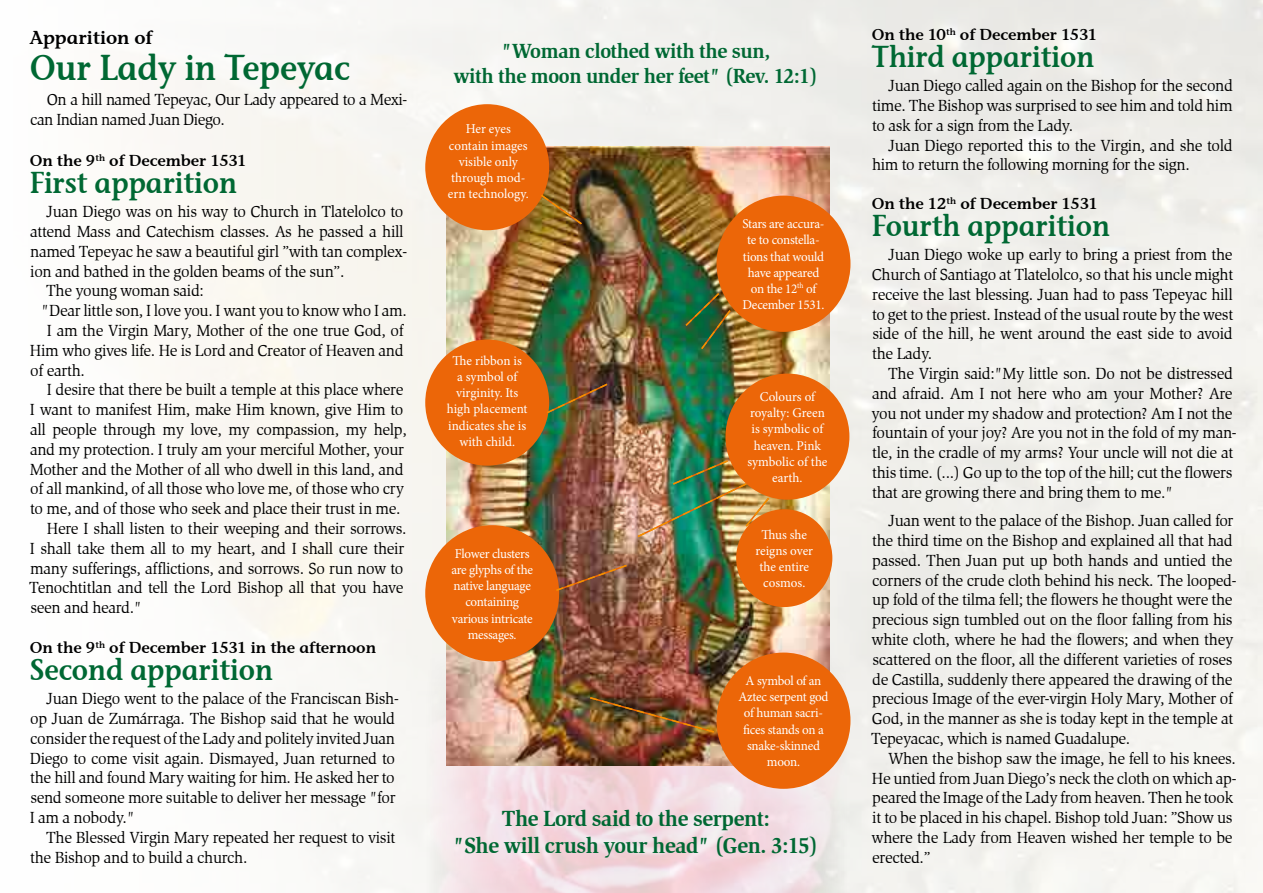
<style>
.page{position:relative;width:1263px;height:893px;background:#fff}
.page>*{position:absolute;margin:0;border:0;box-sizing:border-box;transform-origin:0 0}
.t1{font:37.5px "Stone Informal Itc TEE Semi";color:#006833;scale:.9 1}
.t2{font:31.5px "Stone Informal Itc TEE Semi";color:#006833;scale:.9 1}
.t3{font:700 22.5px/27px "Slimbach Itc TEE";letter-spacing:-.02em;color:#006833;text-align:center}
.t4{font:700 21px/25.2px "Slimbach Itc TEE";letter-spacing:-.02em;color:#006833;text-align:center}
.t5{font:19.5px "Stone Informal Itc TEE Semi";color:#000}
.t6{font:16.5px/19.8px "Slimbach Itc TEE";letter-spacing:-.02em;color:#000}
.t7{font:16.5px "Stone Informal Itc TEE Semi";color:#000}
.t8{font:13.5px/16.2px "Minion Pro";letter-spacing:-.015em;color:#fff;text-align:center}
</style>
<div class="page">
<img style="left:160px;top:0;width:1103px;height:893px">
<img style="left:425px;top:657px;width:421px;height:236px">
<img style="left:446px;top:146px;width:383px;height:619px">
<div style="left:425px;top:340px;width:124px;height:126px;background:#ec6608;border-radius:50%"></div>
<img style="left:546px;top:383px;width:62px;height:31px">
<div style="left:725px;top:374px;width:124px;height:126px;background:#ec6608;border-radius:50%"></div>
<div style="left:736px;top:509px;width:96px;height:98px;background:#ec6608;border-radius:50%"></div>
<div style="left:716px;top:196px;width:134px;height:136px;background:#ec6608;border-radius:50%"></div>
<div style="left:425px;top:104px;width:124px;height:126px;background:#ec6608;border-radius:50%"></div>
<svg style="left:540px;top:194px;width:43px;height:31px"></svg>
<div style="left:716px;top:653px;width:134px;height:136px;background:#ec6608;border-radius:50%"></div>
<div style="left:425px;top:525px;width:134px;height:136px;background:#ec6608;border-radius:50%"></div>
<img style="left:684px;top:292px;width:48px;height:58px">
<svg style="left:555px;top:564px;width:73px;height:28px;background:#8c593f"></svg>
<img style="left:589px;top:696px;width:126px;height:38px">
<img style="left:637px;top:459px;width:138px;height:79px">
<p class="t5" style="left:30px;top:26px;width:124px">Apparition of</p>
<h1 class="t1" style="left:30px;top:45px;width:357px">Our Lady in Tepeyac</h1>
<p class="t6" style="left:30px;top:90px;width:379px;text-indent:17px">On a hill named Tepeyac, Our Lady appeared to a Mexi&shy;can Indian named Juan Diego.</p>
<p class="t7" style="left:30px;top:151px;width:218px">On the 9<sup>th</sup> of December 1531</p>
<h2 class="t2" style="left:30px;top:164px;width:232px">First apparition</h2>
<p class="t6" style="left:47px;top:202px;width:358px">Juan Diego was on his way to Church in Tlatelolco to</p>
<p class="t6" style="left:30px;top:222px;width:375px">attend Mass and Catechism classes. As he passed a hill</p>
<p class="t6" style="left:30px;top:241px;width:378px">named Tepeyac he saw a beautiful girl ”with tan complex-</p>
<p class="t6" style="left:30px;top:261px;width:316px">ion and bathed in the golden beams of the sun”.</p>
<p class="t6" style="left:46px;top:281px;width:159px">The young woman said:</p>
<p class="t6" style="left:41px;top:301px;width:367px">"Dear little son, I love you. I want you to know who I am.</p>
<p class="t6" style="left:47px;top:321px;width:358px">I am the Virgin Mary, Mother of the one true God, of</p>
<p class="t6" style="left:30px;top:340px;width:375px">Him who gives life. He is Lord and Creator of Heaven and</p>
<p class="t6" style="left:30px;top:360px;width:56px">of earth.</p>
<p class="t6" style="left:47px;top:380px;width:358px">I desire that there be built a temple at this place where</p>
<p class="t6" style="left:30px;top:400px;width:375px">I want to manifest Him, make Him known, give Him to</p>
<p class="t6" style="left:30px;top:420px;width:378px">all people through my love, my compassion, my help,</p>
<p class="t6" style="left:30px;top:439px;width:376px">and my protection. I truly am your merciful Mother, your</p>
<p class="t6" style="left:30px;top:459px;width:375px">Mother and the Mother of all who dwell in this land, and</p>
<p class="t6" style="left:30px;top:479px;width:375px">of all mankind, of all those who love me, of those who cry</p>
<p class="t6" style="left:30px;top:499px;width:372px">to me, and of those who seek and place their trust in me.</p>
<p class="t6" style="left:47px;top:519px;width:361px">Here I shall listen to their weeping and their sorrows.</p>
<p class="t6" style="left:30px;top:538px;width:376px">I shall take them all to my heart, and I shall cure their</p>
<p class="t6" style="left:30px;top:558px;width:375px">many sufferings, afflictions, and sorrows. So run now to</p>
<p class="t6" style="left:29px;top:578px;width:376px">Tenochtitlan and tell the Lord Bishop all that you have</p>
<p class="t6" style="left:30px;top:598px;width:113px">seen and heard."</p>
<p class="t7" style="left:30px;top:638px;width:348px">On the 9<sup>th</sup> of December 1531 in the afternoon</p>
<h2 class="t2" style="left:30px;top:651px;width:272px">Second apparition</h2>
<p class="t6" style="left:30px;top:689px;width:370px;text-indent:17px">Juan Diego went to the palace of the Franciscan Bish&shy;op Juan de Zumárraga. The Bishop said that he would consider the request of the Lady and politely invited Juan Diego to come visit again. Dismayed, Juan returned to the hill and found Mary waiting for him. He asked her to send someone more suitable to deliver her message "for I am a nobody."</p>
<p class="t6" style="left:30px;top:828px;width:367px;text-indent:16px">The Blessed Virgin Mary repeated her request to visit the Bishop and to build a church.</p>
<p class="t4" style="left:453px;top:39px;width:366px">"Woman clothed with the sun,<br>with the moon under her feet" (Rev. 12:1)</p>
<p class="t8" style="left:448px;top:121px;width:82px">Her eyes contain images visible only through mod&shy;ern technology.</p>
<p class="t8" style="left:447px;top:352px;width:82px">The ribbon is<br>a symbol of virginity. Its high placement indicates she is with child.</p>
<p class="t8" style="left:451px;top:545px;width:83px">Flower clusters are glyphs of the native language containing various intricate messages.</p>
<p class="t8" style="left:742px;top:216px;width:84px">Stars are accura&shy;te to constella&shy;tions that would have appeared on the 12<sup>th</sup> of<br>December 1531.</p>
<p class="t8" style="left:747px;top:389px;width:82px">Colours of royalty: Green is symbolic of heaven. Pink symbolic of the earth.</p>
<p class="t8" style="left:755px;top:526px;width:59px">Thus she reigns over the entire cosmos.</p>
<p class="t8" style="left:738px;top:673px;width:92px">A symbol of an<br>Aztec serpent god of human sacri&shy;fices stands on a snake-skinned moon.</p>
<h3 class="t3" style="left:453px;top:805px;width:367px">The Lord said to the serpent:<br>"She will crush your head" (Gen. 3:15)</h3>
<p class="t7" style="left:872px;top:25px;width:227px">On the 10<sup>th</sup> of December 1531</p>
<h2 class="t2" style="left:872px;top:38px;width:249px">Third apparition</h2>
<p class="t6" style="left:872px;top:76px;width:362px;text-align:justify;text-indent:16px">Juan Diego called again on the Bishop for the second time. The Bishop was surprised to see him and told him to ask for a sign from the Lady.</p>
<p class="t6" style="left:872px;top:135px;width:362px;text-indent:16px">Juan Diego reported this to the Virgin, and she told him to return the following morning for the sign.</p>
<p class="t7" style="left:872px;top:194px;width:228px">On the 12<sup>th</sup> of December 1531</p>
<h2 class="t2" style="left:872px;top:207px;width:266px">Fourth apparition</h2>
<p class="t6" style="left:872px;top:245px;width:363px;text-align:justify;text-indent:17px">Juan Diego woke up early to bring a priest from the Church of Santiago at Tlatelolco, so that his uncle might receive the last blessing. Juan had to pass Tepeyac hill to get to the priest. Instead of the usual route by the west side of the hill, he went around the east side to avoid the Lady.</p>
<p class="t6" style="left:871px;top:364px;width:366px;text-indent:17px">The Virgin said:"My little son. Do not be distressed and afraid. Am I not here who am your Mother? Are you not under my shadow and protection? Am I not the fountain of your joy? Are you not in the fold of my man&shy;tle, in the cradle of my arms? Your uncle will not die at this time. (...) Go up to the top of the hill; cut the flowers that are growing there and bring them to me."</p>
<p class="t6" style="left:871px;top:511px;width:367px;text-indent:17px">Juan went to the palace of the Bishop. Juan called for the third time on the Bishop and explained all that had passed. Then Juan put up both hands and untied the corners of the crude cloth behind his neck. The looped&shy;up fold of the tilma fell; the flowers he thought were the precious sign tumbled out on the floor falling from his white cloth, where he had the flowers; and when they scattered on the floor, all the different varieties of roses de Castilla, suddenly there appeared the drawing of the precious Image of the ever-virgin Holy Mary, Mother of God, in the manner as she is today kept in the temple at Tepeyacac, which is named Guadalupe.</p>
<p class="t6" style="left:872px;top:748px;width:366px;text-indent:16px">When the bishop saw the image, he fell to his knees.<br>He untied from Juan Diego’s neck the cloth on which ap&shy;peared the Image of the Lady from heaven. Then he took it to be placed in his chapel. Bishop told Juan: ”Show us where the Lady from Heaven wished her temple to be erected.”</p>
</div>
